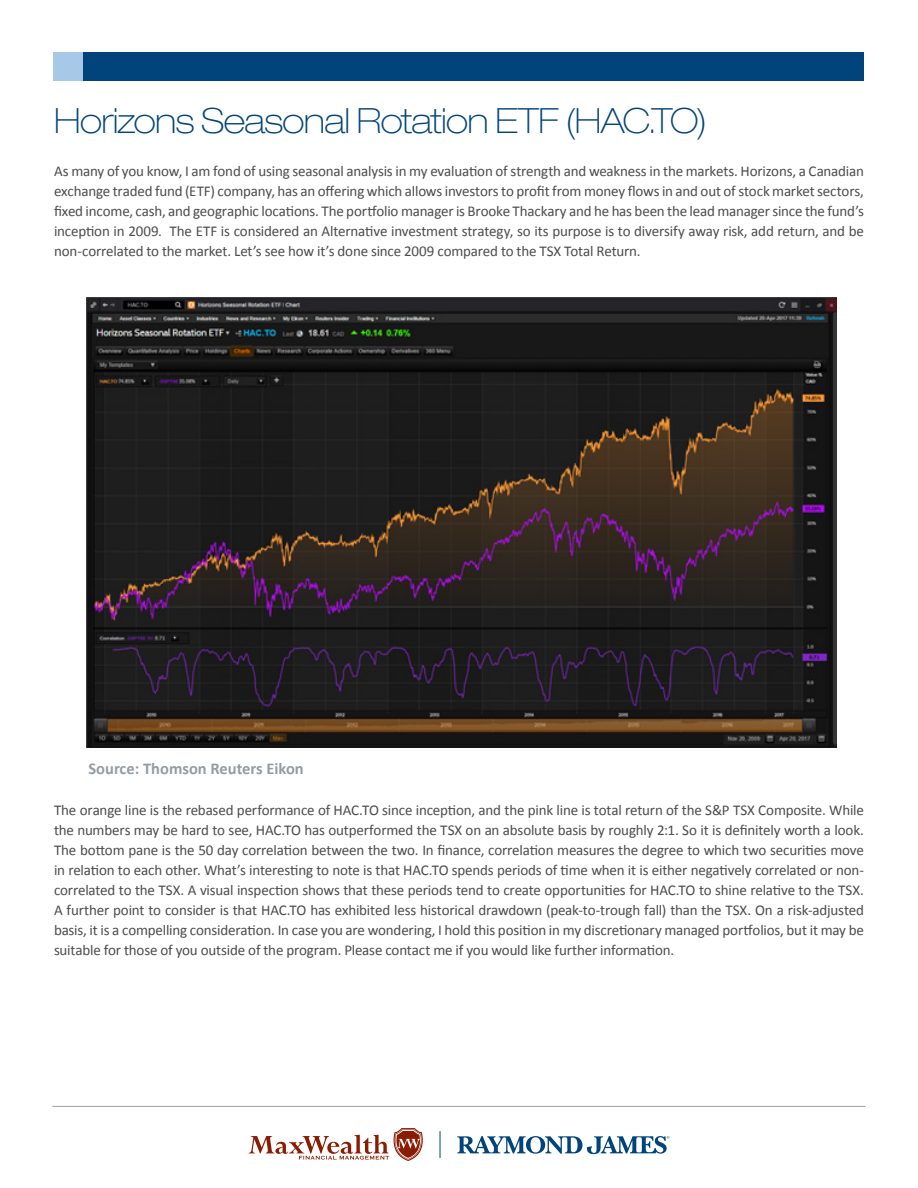
<style>
.page{position:relative;width:918px;height:1188px;background:#fff}
.page>*{position:absolute;margin:0;border:0;box-sizing:border-box;transform-origin:0 0}
.Body_Text{font:100 expanded 34.8px "Helvetica Neue LT Std";letter-spacing:-.02em;color:#00447b}
.t1{font:700 16.5px "Calibri";color:#959ca1}
.t2{font:15px/20px "Calibri";letter-spacing:-.01em;color:#4b4c4d;text-align:justify}
</style>
<div class="page">
<hr style="left:52px;top:1106px;width:814px;height:1px;background:#a8a9ad">
<svg style="left:457px;top:1136px;width:212px;height:19px"></svg>
<svg style="left:440px;top:1131px;width:1px;height:27px"></svg>
<svg style="left:249px;top:1128px;width:174px;height:33px"></svg>
<div style="left:54px;top:52px;width:810px;height:29px;background:#00447b"></div>
<div style="left:54px;top:53px;width:29px;height:28px;background:#a8c8e7"></div>
<img style="left:86px;top:297px;width:751px;height:451px">
<p class="Body_Text" style="left:54px;top:100px;width:654px">Horizons Seasonal Rotation ETF (HAC.TO)</p>
<p class="t2" style="left:54px;top:161px;width:811px">As many of you know, I am fond of using seasonal analysis in my evaluation of strength and weakness in the markets. Horizons, a Canadian exchange traded fund (ETF) company, has an offering which allows investors to profit from money flows in and out of stock market sectors, fixed income, cash, and geographic locations. The portfolio manager is Brooke Thackary and he has been the lead manager since the fund’s inception in 2009. The ETF is considered an Alternative investment strategy, so its purpose is to diversify away risk, add return, and be non-correlated to the market. Let’s see how it’s done since 2009 compared to the TSX Total Return.</p>
<p class="t1" style="left:88px;top:758px;width:217px">Source: Thomson Reuters Eikon</p>
<p class="t2" style="left:54px;top:801px;width:811px">The orange line is the rebased performance of HAC.TO since inception, and the pink line is total return of the S&amp;P TSX Composite. While the numbers may be hard to see, HAC.TO has outperformed the TSX on an absolute basis by roughly 2:1. So it is definitely worth a look.<br>The bottom pane is the 50 day correlation between the two. In finance, correlation measures the degree to which two securities move in relation to each other. What’s interesting to note is that HAC.TO spends periods of time when it is either negatively correlated or non&shy;correlated to the TSX. A visual inspection shows that these periods tend to create opportunities for HAC.TO to shine relative to the TSX.<br>A further point to consider is that HAC.TO has exhibited less historical drawdown (peak-to-trough fall) than the TSX. On a risk-adjusted basis, it is a compelling consideration. In case you are wondering, I hold this position in my discretionary managed portfolios, but it may be suitable for those of you outside of the program. Please contact me if you would like further information.</p>
</div>
